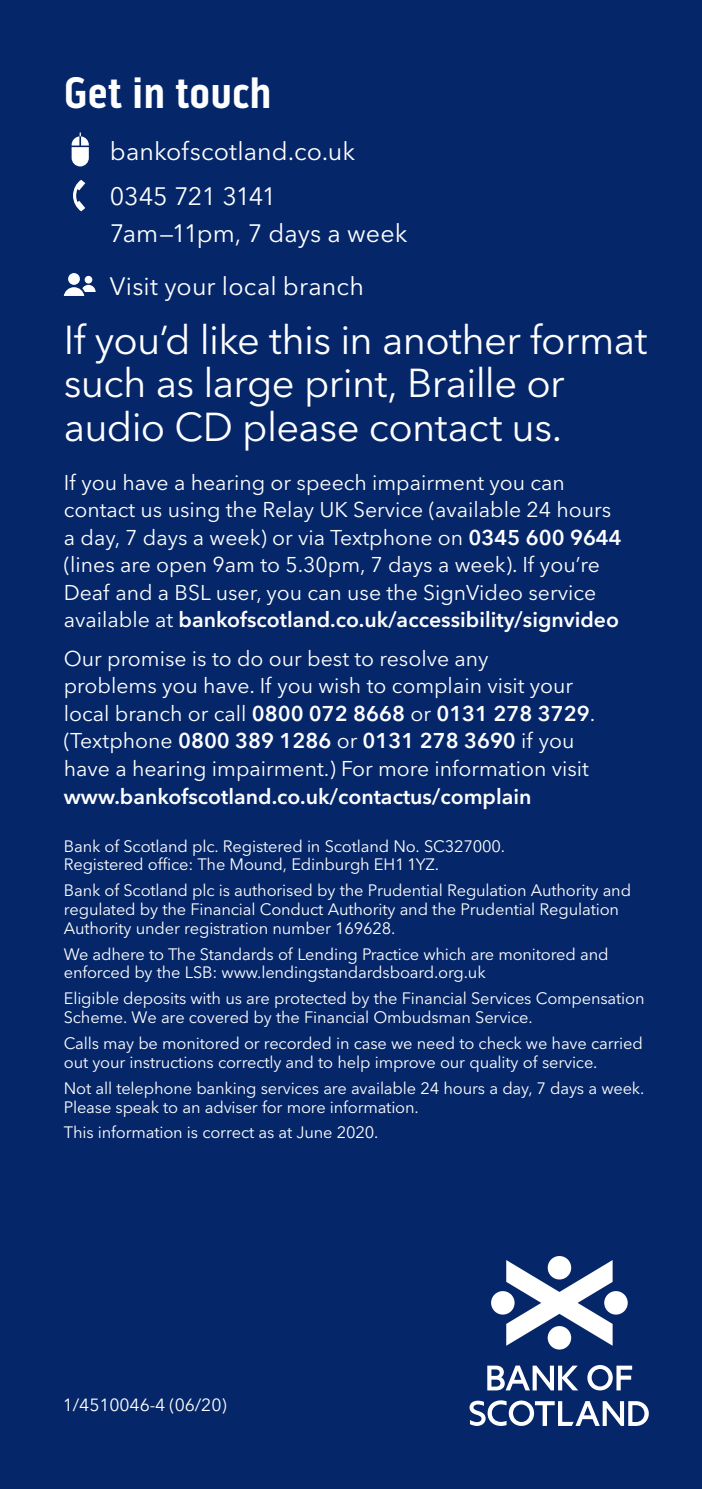
<style>
.page{position:relative;width:702px;height:1489px;background:#fff}
.page>*{position:absolute;margin:0;border:0;box-sizing:border-box;transform-origin:0 0}
.Get_In_Touch___Heade{font:700 45px "Bo S Pill Gothic";color:#fff}
.DDA{font:40px/43.8px "Avenir Next LT Pro";letter-spacing:-.015em;color:#fff}
.Get_In_Touch___Branc{font:25px "Avenir Next LT Pro";letter-spacing:.005em;color:#fff}
.Get_In_Touch___Branc-2{font:25px "Avenir Next LT Pro";letter-spacing:-.025em;color:#fff}
.Accessibility{font:21.25px/27.5px "Avenir Next LT Pro";color:#fff}
.Stock_Code{font:17.5px "Avenir Next LT Pro";letter-spacing:-.005em;color:#fff}
.t1{font:16.5px/18.8px "Avenir Next LT Pro";letter-spacing:-.01em;color:#fff}
.s1{font-family:"Bo S Icon Font";font-size:50px}
.s2{font-weight:600}
</style>
<div class="page">
<div style="left:0;top:0;width:702px;height:1488px;background:#05276a"></div>
<svg style="left:491px;top:1256px;width:136px;height:93px"></svg>
<svg style="left:469px;top:1365px;width:179px;height:60px"></svg>
<p class="Get_In_Touch___Heade" style="left:64px;top:66px;width:209px">Get in touch</p>
<p class="Get_In_Touch___Branc" style="left:72px;top:137px;width:285px"><span class="s1">ì</span> bankofscotland.co.uk</p>
<p class="Get_In_Touch___Branc-2" style="left:73px;top:182px;width:205px"><span class="s1">Ā</span> 0345 721 3141</p>
<p class="Get_In_Touch___Branc" style="left:110px;top:219px;width:299px">7am–11pm, 7 days a week</p>
<p class="Get_In_Touch___Branc" style="left:64px;top:271px;width:301px"><span class="s1">G</span> Visit your local branch</p>
<p class="DDA" style="left:64px;top:318px;width:585px">If you’d like this in another format such as large print, Braille or audio CD please contact us.</p>
<p class="Accessibility" style="left:64px;top:469px;width:559px">If you have a hearing or speech impairment you can contact us using the Relay UK Service (available 24 hours a day, 7 days a week) or via Textphone on <span class="s2">0345 600 9644 </span>(lines are open 9am to 5.30pm, 7 days a week). If you’re Deaf and a BSL user, you can use the SignVideo service available at <span class="s2">bankofscotland.co.uk/accessibility/signvideo</span></p>
<p class="Accessibility" style="left:64px;top:644px;width:533px">Our promise is to do our best to resolve any<br>problems you have. If you wish to complain visit your local branch or call <span class="s2">0800 072 8668</span> or <span class="s2">0131 278 3729</span>. (Textphone <span class="s2">0800 389 1286</span> or <span class="s2">0131 278 3690</span> if you have a hearing impairment.) For more information visit <span class="s2">www.bankofscotland.co.uk/contactus/complain</span></p>
<p class="t1" style="left:64px;top:836px;width:443px">Bank of Scotland plc. Registered in Scotland No. SC327000.<br>Registered office: The Mound, Edinburgh EH1 1YZ.</p>
<p class="t1" style="left:64px;top:881px;width:569px">Bank of Scotland plc is authorised by the Prudential Regulation Authority and regulated by the Financial Conduct Authority and the Prudential Regulation<br>Authority under registration number 169628.</p>
<p class="t1" style="left:64px;top:944px;width:546px">We adhere to The Standards of Lending Practice which are monitored and enforced by the LSB: www.lendingstandardsboard.org.uk</p>
<p class="t1" style="left:64px;top:989px;width:582px">Eligible deposits with us are protected by the Financial Services Compensation<br>Scheme. We are covered by the Financial Ombudsman Service.</p>
<p class="t1" style="left:64px;top:1033px;width:580px">Calls may be monitored or recorded in case we need to check we have carried out your instructions correctly and to help improve our quality of service.</p>
<p class="t1" style="left:64px;top:1078px;width:582px">Not all telephone banking services are available 24 hours a day, 7 days a week.<br>Please speak to an adviser for more information.</p>
<p class="t1" style="left:64px;top:1123px;width:316px">This information is correct as at June 2020.</p>
<p class="Stock_Code" style="left:63px;top:1393px;width:165px">1/4510046-4 (06/20)</p>
</div>
